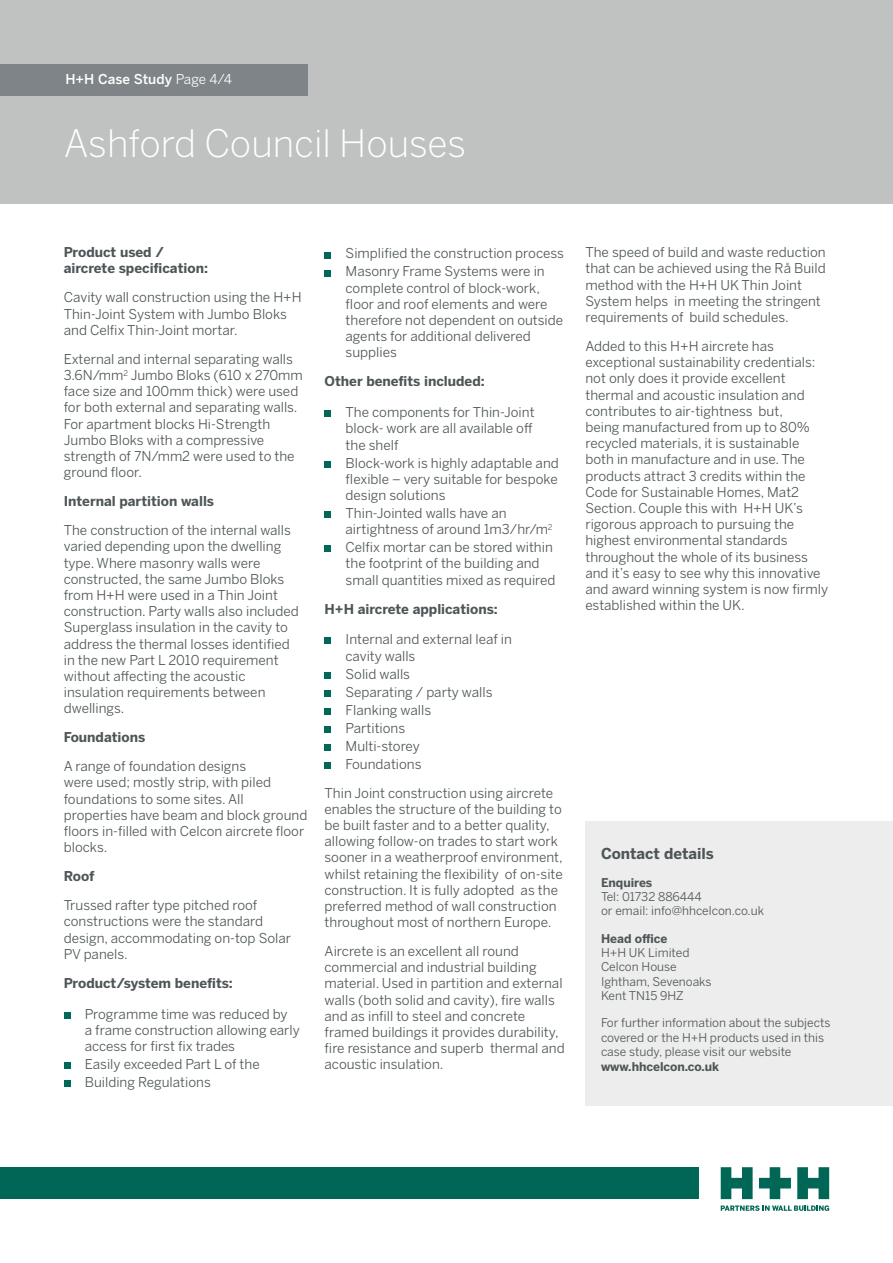
<style>
.page{position:relative;width:893px;height:1263px;background:#fff}
.page>*{position:absolute;margin:0;border:0;box-sizing:border-box;transform-origin:0 0}
.t1{font:300 37.5px "Benton Sans";color:#fff}
.t2{font:700 15px "Benton Sans";color:#4e5557}
.t3{font:13.5px/16.2px "Benton Sans";color:#4e5557}
.t4{font:700 13.5px/16.2px "Benton Sans";color:#4e5557}
.t5{font:500 13.5px "Benton Sans";color:#fff}
.t6{font:12px/14.4px "Benton Sans";color:#4e5557}
.t7{font:700 12px "Benton Sans";color:#4e5557}
.s1{font-weight:400}
</style>
<div class="page">
<div style="left:0;top:0;width:893px;height:204px;background:#bfc2c0"></div>
<div style="left:0;top:64px;width:308px;height:31px;background:#7e8487"></div>
<div style="left:0;top:1168px;width:699px;height:31px;background:#006656"></div>
<svg style="left:721px;top:1205px;width:108px;height:6px"></svg>
<svg style="left:721px;top:1167px;width:32px;height:32px"></svg>
<svg style="left:797px;top:1167px;width:32px;height:32px"></svg>
<svg style="left:759px;top:1167px;width:32px;height:32px"></svg>
<div style="left:64px;top:1012px;width:7px;height:6px;background:#006857"></div>
<div style="left:64px;top:1062px;width:7px;height:7px;background:#006857"></div>
<div style="left:64px;top:1080px;width:7px;height:7px;background:#006857"></div>
<svg style="left:325px;top:252px;width:6px;height:6px"></svg>
<svg style="left:325px;top:270px;width:6px;height:6px"></svg>
<div style="left:325px;top:410px;width:6px;height:7px;background:#006857"></div>
<div style="left:325px;top:461px;width:6px;height:7px;background:#006857"></div>
<div style="left:325px;top:511px;width:6px;height:7px;background:#006857"></div>
<div style="left:325px;top:545px;width:6px;height:7px;background:#006857"></div>
<div style="left:325px;top:637px;width:6px;height:7px;background:#006857"></div>
<svg style="left:325px;top:672px;width:6px;height:6px"></svg>
<svg style="left:325px;top:690px;width:6px;height:6px"></svg>
<svg style="left:325px;top:708px;width:6px;height:6px"></svg>
<svg style="left:325px;top:726px;width:6px;height:6px"></svg>
<svg style="left:325px;top:744px;width:6px;height:6px"></svg>
<svg style="left:325px;top:762px;width:6px;height:6px"></svg>
<div style="left:585px;top:821px;width:308px;height:284px;background:#ecedec"></div>
<p class="t5" style="left:65px;top:71px;width:168px">H+H Case Study <span class="s1">Page 4/4</span></p>
<h1 class="t1" style="left:64px;top:122px;width:404px">Ashford Council Houses</h1>
<p class="t4" style="left:64px;top:244px;width:146px">Product used / aircrete specification:</p>
<p class="t3" style="left:64px;top:289px;width:239px">Cavity wall construction using the H+H<br>Thin-Joint System with Jumbo Bloks and Celfix Thin-Joint mortar.</p>
<p class="t3" style="left:64px;top:351px;width:241px">External and internal separating walls<br>3.6N/mm<sup>2</sup> Jumbo Bloks (610 x 270mm face size and 100mm thick) were used for both external and separating walls.<br>For apartment blocks Hi-Strength<br>Jumbo Bloks with a compressive strength of 7N/mm2 were used to the ground floor.</p>
<p class="t4" style="left:64px;top:493px;width:152px">Internal partition walls</p>
<p class="t3" style="left:64px;top:522px;width:237px">The construction of the internal walls varied depending upon the dwelling type. Where masonry walls were constructed, the same Jumbo Bloks from H+H were used in a Thin Joint construction. Party walls also included Superglass insulation in the cavity to address the thermal losses identified in the new Part L 2010 requirement without affecting the acoustic insulation requirements between dwellings.</p>
<p class="t4" style="left:64px;top:729px;width:83px">Foundations</p>
<p class="t3" style="left:64px;top:758px;width:245px">A range of foundation designs<br>were used; mostly strip, with piled foundations to some sites. All properties have beam and block ground floors in-filled with Celcon aircrete floor blocks.</p>
<p class="t4" style="left:64px;top:868px;width:32px">Roof</p>
<p class="t3" style="left:64px;top:897px;width:229px">Trussed rafter type pitched roof constructions were the standard design, accommodating on-top Solar<br>PV panels.</p>
<p class="t4" style="left:64px;top:974px;width:171px">Product/system benefits:</p>
<p class="t3" style="left:85px;top:1005px;width:217px">Programme time was reduced by<br>a frame construction allowing early access for first fix trades</p>
<p class="t3" style="left:85px;top:1055px;width:176px;line-height:18px">Easily exceeded Part L of the<br>Building Regulations</p>
<p class="t3" style="left:346px;top:244px;width:220px;line-height:18px">Simplified the construction process<br>Masonry Frame Systems were in</p>
<p class="t3" style="left:346px;top:279px;width:219px">complete control of block-work, floor and roof elements and were therefore not dependent on outside agents for additional delivered supplies</p>
<p class="t4" style="left:325px;top:373px;width:162px">Other benefits included:</p>
<p class="t3" style="left:346px;top:404px;width:191px">The components for Thin-Joint block- work are all available off the shelf</p>
<p class="t3" style="left:346px;top:454px;width:215px;text-align:justify">Block-work is highly adaptable and flexible – very suitable for bespoke design solutions</p>
<p class="t3" style="left:346px;top:505px;width:208px">Thin-Jointed walls have an airtightness of around 1m3/hr/m<sup>2</sup></p>
<p class="t3" style="left:346px;top:539px;width:212px">Celfix mortar can be stored within the footprint of the building and small quantities mixed as required</p>
<p class="t4" style="left:325px;top:600px;width:175px">H+H aircrete applications:</p>
<p class="t3" style="left:346px;top:631px;width:168px">Internal and external leaf in cavity walls</p>
<p class="t3" style="left:346px;top:664px;width:148px;line-height:18px">Solid walls<br>Separating / party walls<br>Flanking walls<br>Partitions<br>Multi-storey<br>Foundations</p>
<p class="t3" style="left:325px;top:784px;width:240px">Thin Joint construction using aircrete enables the structure of the building to be built faster and to a better quality, allowing follow-on trades to start work sooner in a weatherproof environment, whilst retaining the flexibility of on-site construction. It is fully adopted as the preferred method of wall construction throughout most of northern Europe.</p>
<p class="t3" style="left:325px;top:943px;width:242px">Aircrete is an excellent all round commercial and industrial building material. Used in partition and external walls (both solid and cavity), fire walls and as infill to steel and concrete framed buildings it provides durability, fire resistance and superb thermal and acoustic insulation.</p>
<p class="t3" style="left:585px;top:244px;width:242px">The speed of build and waste reduction that can be achieved using the Rå Build method with the H+H UK Thin Joint System helps in meeting the stringent requirements of build schedules.</p>
<p class="t3" style="left:585px;top:338px;width:244px">Added to this H+H aircrete has exceptional sustainability credentials: not only does it provide excellent thermal and acoustic insulation and contributes to air-tightness but,<br>being manufactured from up to 80% recycled materials, it is sustainable both in manufacture and in use. The products attract 3 credits within the Code for Sustainable Homes, Mat2<br>Section. Couple this with H+H UK’s rigorous approach to pursuing the highest environmental standards throughout the whole of its business and it’s easy to see why this innovative and award winning system is now firmly established within the UK.</p>
<p class="t2" style="left:601px;top:845px;width:114px">Contact details</p>
<p class="t7" style="left:601px;top:875px;width:53px">Enquires</p>
<p class="t6" style="left:601px;top:889px;width:165px">Tel: 01732 886444<br>or email: info@hhcelcon.co.uk</p>
<p class="t7" style="left:601px;top:931px;width:68px">Head office</p>
<p class="t6" style="left:601px;top:945px;width:112px">H+H UK Limited<br>Celcon House<br>Ightham, Sevenoaks<br>Kent TN15 9HZ</p>
<p class="t6" style="left:601px;top:1015px;width:231px">For further information about the subjects covered or the H+H products used in this case study, please visit our website</p>
<p class="t7" style="left:601px;top:1059px;width:120px">www.hhcelcon.co.uk</p>
</div>
